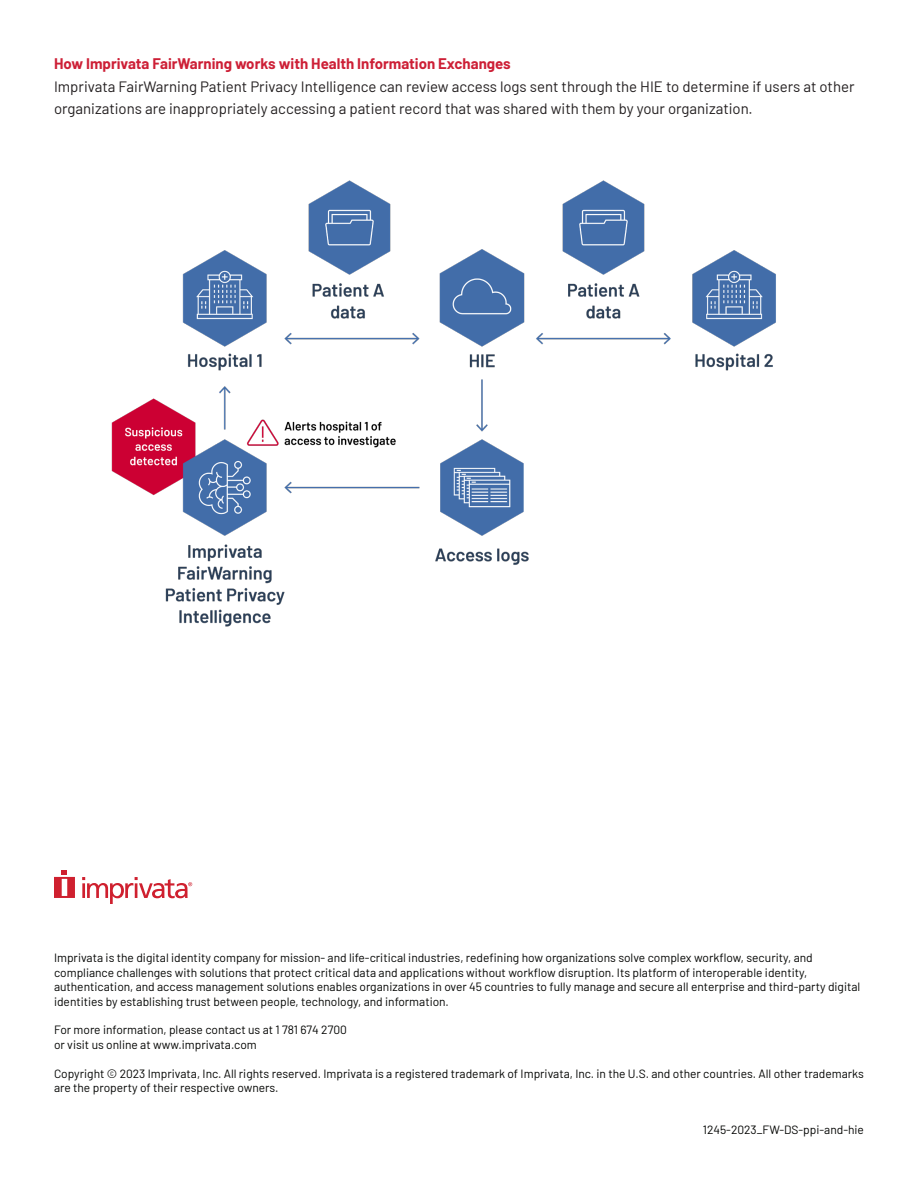
<style>
.page{position:relative;width:918px;height:1188px;background:#fff}
.page>*{position:absolute;margin:0;border:0;box-sizing:border-box;transform-origin:0 0}
.H4___Nested_section_heading___Datasheet{font:15px/22.5px "Barlow";color:#231f20}
.H4___Nested_section_heading___Datasheet-2{font:700 15px "Barlow";color:#cd1f36}
.Small_body___Small_body_copy{font:12px/14.4px "Barlow";color:#040503}
</style>
<div class="page">
<img style="left:111px;top:180px;width:665px;height:447px">
<svg style="left:54px;top:870px;width:21px;height:28px"></svg>
<svg style="left:82px;top:877px;width:110px;height:27px"></svg>
<p class="H4___Nested_section_heading___Datasheet-2" style="left:54px;top:53px;width:458px">How Imprivata FairWarning works with Health Information Exchanges</p>
<p class="H4___Nested_section_heading___Datasheet" style="left:54px;top:74px;width:802px">Imprivata FairWarning Patient Privacy Intelligence can review access logs sent through the HIE to determine if users at other organizations are inappropriately accessing a patient record that was shared with them by your organization.</p>
<p class="Small_body___Small_body_copy" style="left:54px;top:950px;width:808px">Imprivata is the digital identity company for mission- and life-critical industries, redefining how organizations solve complex workflow, security, and compliance challenges with solutions that protect critical data and applications without workflow disruption. Its platform of interoperable identity, authentication, and access management solutions enables organizations in over 45 countries to fully manage and secure all enterprise and third-party digital identities by establishing trust between people, technology, and information.</p>
<p class="Small_body___Small_body_copy" style="left:54px;top:1022px;width:294px">For more information, please contact us at 1 781 674 2700</p>
<p class="Small_body___Small_body_copy" style="left:54px;top:1036px;width:204px">or visit us online at www.imprivata.com</p>
<p class="Small_body___Small_body_copy" style="left:54px;top:1065px;width:811px">Copyright © 2023 Imprivata, Inc. All rights reserved. Imprivata is a registered trademark of Imprivata, Inc. in the U.S. and other countries. All other trademarks are the property of their respective owners.</p>
<p class="Small_body___Small_body_copy" style="left:703px;top:1122px;width:163px">1245-2023_FW-DS-ppi-and-hie</p>
</div>
